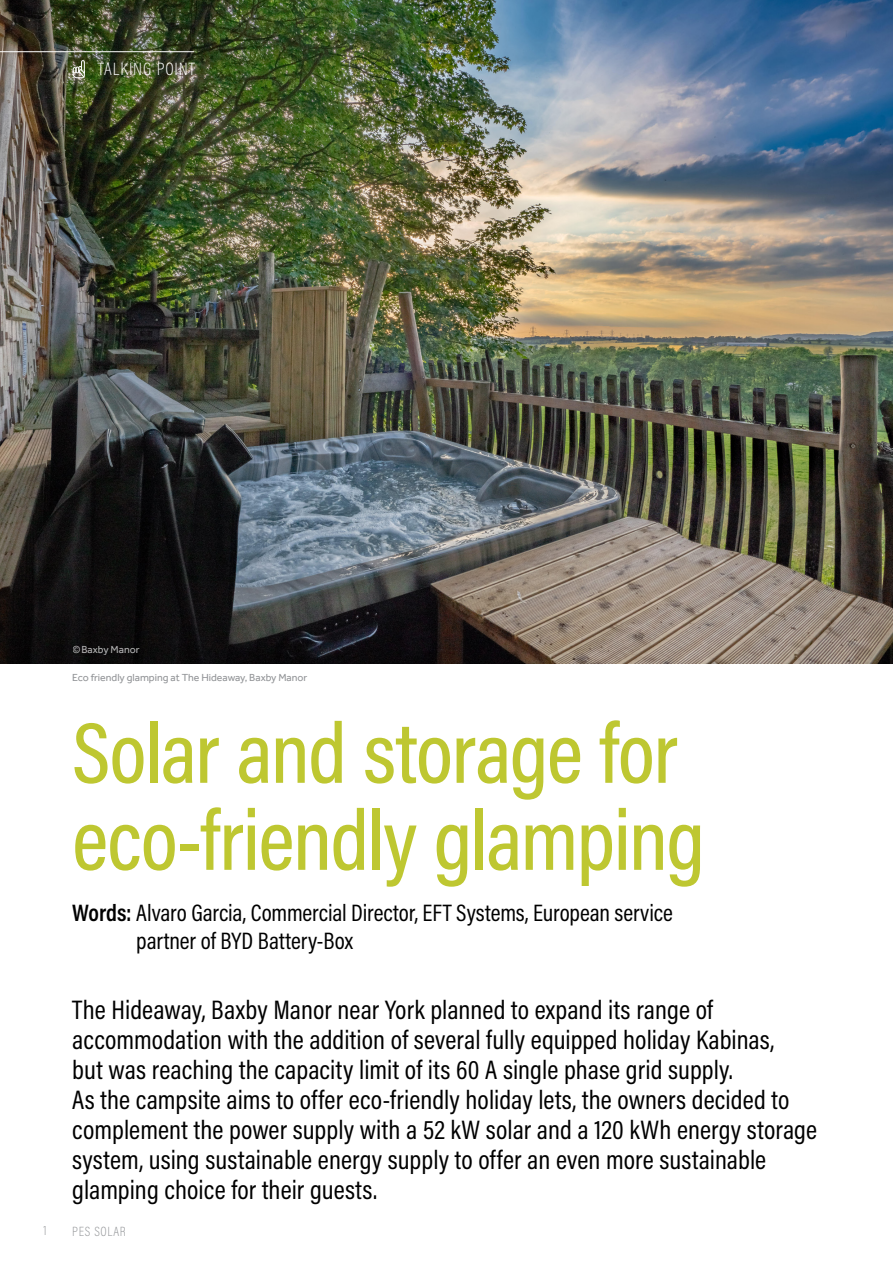
<style>
.page{position:relative;width:893px;height:1263px;background:#fff}
.page>*{position:absolute;margin:0;border:0;box-sizing:border-box;transform-origin:0 0}
.t1{font:500 87px/87px "Acumin Pro Cond";letter-spacing:-.015em;color:#bec731}
.t2{font:27px/30px "Acumin Pro Cond";letter-spacing:.005em;color:#000}
.t3{font:24px/28.5px "Acumin Pro Cond";letter-spacing:-.005em;color:#000}
.t4{font:200 18px "Acumin Pro Cond";letter-spacing:.05em;color:#fff}
.t5{font:200 13.5px "Acumin Pro Cond";letter-spacing:.05em;color:#939598}
.t6{font:10.5px "Effra";color:#939598}
.t7{font:10.5px "Effra";color:#fff}
.s1{font-weight:600}
</style>
<div class="page">
<img style="left:0;top:0;width:893px;height:663px">
<svg style="left:73px;top:60px;width:12px;height:18px"></svg>
<hr style="left:0;top:51px;width:194px;height:1px;background:#fff">
<p class="t4" style="left:98px;top:58px;width:99px">TALKING POINT</p>
<p class="t7" style="left:73px;top:643px;width:68px">©Baxby Manor</p>
<p class="t6" style="left:72px;top:671px;width:237px">Eco friendly glamping at The Hideaway, Baxby Manor</p>
<h1 class="t1" style="left:72px;top:707px;width:634px">Solar and storage for eco-friendly glamping</h1>
<p class="t3" style="left:136px;top:898px;width:538px;text-indent:-64px"><span class="s1">Words:</span> Alvaro Garcia, Commercial Director, EFT Systems, European service partner of BYD Battery-Box</p>
<p class="t2" style="left:72px;top:994px;width:746px">The Hideaway, Baxby Manor near York planned to expand its range of accommodation with the addition of several fully equipped holiday Kabinas,<br>but was reaching the capacity limit of its 60 A single phase grid supply.<br>As the campsite aims to offer eco-friendly holiday lets, the owners decided to complement the power supply with a 52 kW solar and a 120 kWh energy storage system, using sustainable energy supply to offer an even more sustainable glamping choice for their guests.</p>
<p class="t5" style="left:44px;top:1222px;width:5px">1</p>
<p class="t5" style="left:72px;top:1223px;width:55px">PES SOLAR</p>
</div>
